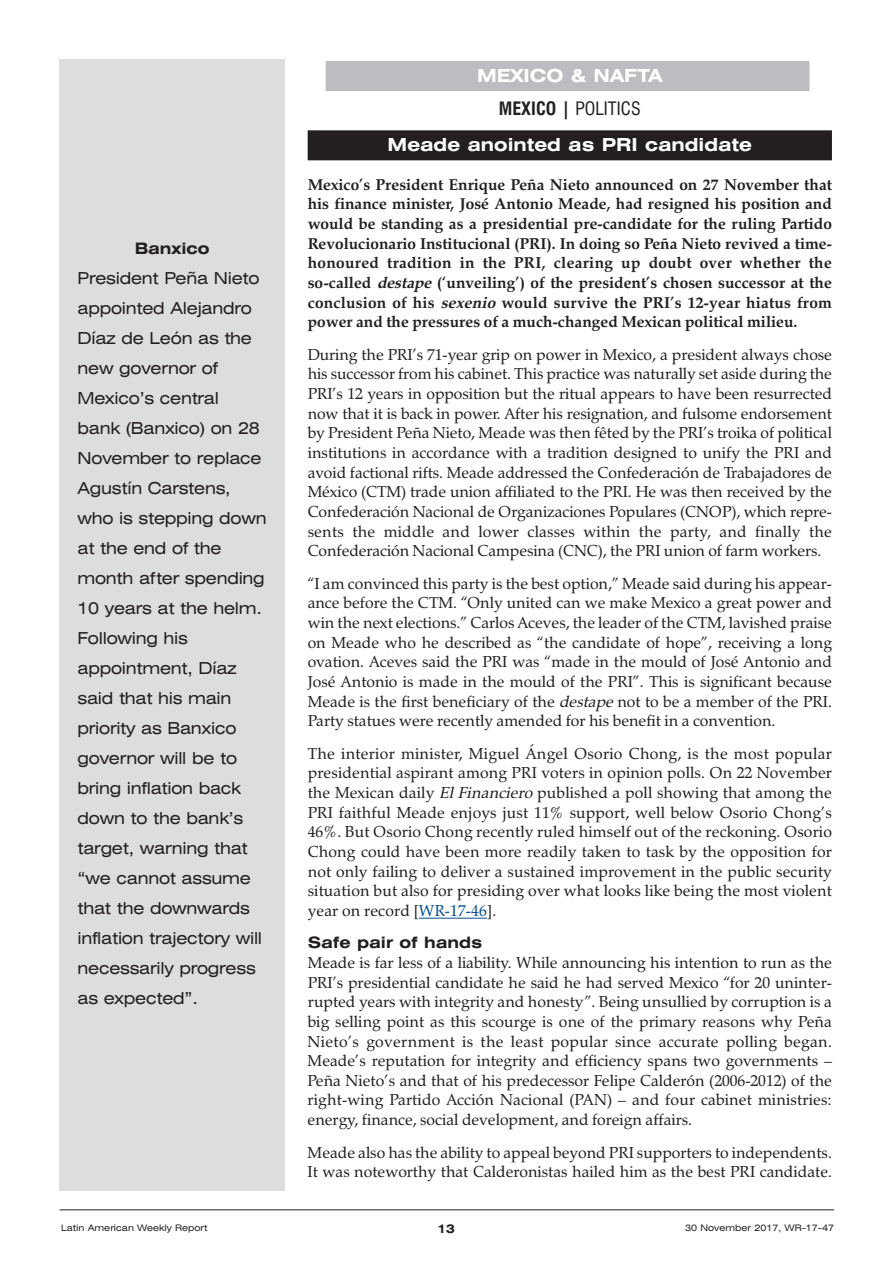
<style>
.page{position:relative;width:893px;height:1263px;background:#fff}
.page>*{position:absolute;margin:0;border:0;box-sizing:border-box;transform-origin:0 0}
.t1{font:700 expanded 18px/33.2px "Swiss 721 BT";color:#fff;text-align:center}
.t2{font:expanded 16.5px/30px "Swiss 721 BT";letter-spacing:-.015em;color:#231f20}
.t3{font:15.75px/19.6px "Zapf Calligraphic 801 BT";color:#231f20;text-align:justify}
.t4{font:700 15.75px/19.6px "Zapf Calligraphic 801 BT";color:#231f20;text-align:justify}
.t5{font:700 expanded 15.75px "Swiss 721 BT";color:#231f20}
.t6{font:700 expanded 12px "Swiss 721 BT";color:#231f20}
.t7{font:expanded 9px "Swiss 721 BT";color:#231f20}
.s1{font-stretch:condensed;color:#231f20}
.s2{font-weight:400;font-stretch:condensed;color:#231f20}
.s3{font-style:italic}
.s4{color:#014d95}
</style>
<div class="page">
<div style="left:326px;top:61px;width:483px;height:30px;background:#bcbdc0"></div>
<div style="left:308px;top:130px;width:524px;height:30px;background:#231f20"></div>
<hr style="left:419px;top:918px;width:68px;height:1px;background:#014d95">
<div style="left:60px;top:60px;width:225px;height:1131px;background:#dcdddf"></div>
<hr style="left:60px;top:1209px;width:774px;height:1px;background:#231f20">
<p class="t5" style="left:135px;top:239px;width:76px">Banxico</p>
<p class="t2" style="left:78px;top:263px;width:191px">President Peña Nieto appointed Alejandro<br>Díaz de León as the new governor of<br>Mexico’s central<br>bank (Banxico) on 28<br>November to replace<br>Agustín Carstens, who is stepping down at the end of the month after spending<br>10 years at the helm.<br>Following his appointment, Díaz said that his main priority as Banxico governor will be to bring inflation back down to the bank’s target, warning that “we cannot assume that the downwards inflation trajectory will necessarily progress as expected”.</p>
<p class="t1" style="left:477px;top:59px;width:187px">MEXICO &amp; NAFTA<br><span class="s1">MEXICO |</span> <span class="s2">POLITICS</span></p>
<p class="t1" style="left:388px;top:129px;width:366px">Meade anointed as PRI candidate</p>
<p class="t4" style="left:308px;top:174px;width:526px">Mexico’s President Enrique Peña Nieto announced on 27 November that his finance minister, José Antonio Meade, had resigned his position and would be standing as a presidential pre-candidate for the ruling Partido Revolucionario Institucional (PRI). In doing so Peña Nieto revived a time&shy;honoured tradition in the PRI, clearing up doubt over whether the so-called <span class="s3">destape</span>(‘unveiling’) of the president’s chosen successor at the conclusion of his <span class="s3">sexenio</span>would survive the PRI’s 12-year hiatus from power and the pressures of a much-changed Mexican political milieu.</p>
<p class="t3" style="left:308px;top:344px;width:526px">During the PRI’s 71-year grip on power in Mexico, a president always chose his successor from his cabinet. This practice was naturally set aside during the PRI’s 12 years in opposition but the ritual appears to have been resurrected now that it is back in power. After his resignation, and fulsome endorsement by President Peña Nieto, Meade was then fêted by the PRI’s troika of political institutions in accordance with a tradition designed to unify the PRI and avoid factional rifts. Meade addressed the Confederación de Trabajadores de México (CTM) trade union affiliated to the PRI. He was then received by the Confederación Nacional de Organizaciones Populares (CNOP), which repre&shy;sents the middle and lower classes within the party, and finally the Confederación Nacional Campesina (CNC), the PRI union of farm workers.</p>
<p class="t3" style="left:308px;top:573px;width:526px">“I am convinced this party is the best option,” Meade said during his appear&shy;ance before the CTM. “Only united can we make Mexico a great power and win the next elections.” Carlos Aceves, the leader of the CTM, lavished praise on Meade who he described as “the candidate of hope”, receiving a long ovation. Aceves said the PRI was “made in the mould of José Antonio and José Antonio is made in the mould of the PRI”. This is significant because Meade is the first beneficiary of the <span class="s3">destape</span>not to be a member of the PRI.<br>Party statues were recently amended for his benefit in a convention.</p>
<p class="t3" style="left:308px;top:743px;width:526px">The interior minister, Miguel Ángel Osorio Chong, is the most popular presidential aspirant among PRI voters in opinion polls. On 22 November the Mexican daily <span class="s3">ElFinanciero</span>published a poll showing that among the PRI faithful Meade enjoys just 11% support, well below Osorio Chong’s 46%. But Osorio Chong recently ruled himself out of the reckoning. Osorio Chong could have been more readily taken to task by the opposition for not only failing to deliver a sustained improvement in the public security situation but also for presiding over what looks like being the most violent year on record [<span class="s4">WR-17-46</span>].</p>
<p class="t5" style="left:308px;top:934px;width:176px">Safe pair of hands</p>
<p class="t3" style="left:308px;top:953px;width:526px">Meade is far less of a liability. While announcing his intention to run as the PRI’s presidential candidate he said he had served Mexico “for 20 uninter&shy;rupted years with integrity and honesty”. Being unsullied by corruption is a big selling point as this scourge is one of the primary reasons why Peña Nieto’s government is the least popular since accurate polling began.<br>Meade’s reputation for integrity and efficiency spans two governments – Peña Nieto’s and that of his predecessor Felipe Calderón (2006-2012) of the right-wing Partido Acción Nacional (PAN) – and four cabinet ministries: energy, finance, social development, and foreign affairs.</p>
<p class="t3" style="left:308px;top:1142px;width:526px">Meade also has the ability to appeal beyond PRI supporters to independents.<br>It was noteworthy that Calderonistas hailed him as the best PRI candidate.</p>
<p class="t7" style="left:61px;top:1223px;width:148px">Latin American Weekly Report</p>
<p class="t6" style="left:437px;top:1221px;width:19px">13</p>
<p class="t7" style="left:685px;top:1223px;width:150px">30 November 2017, WR-17-47</p>
</div>
